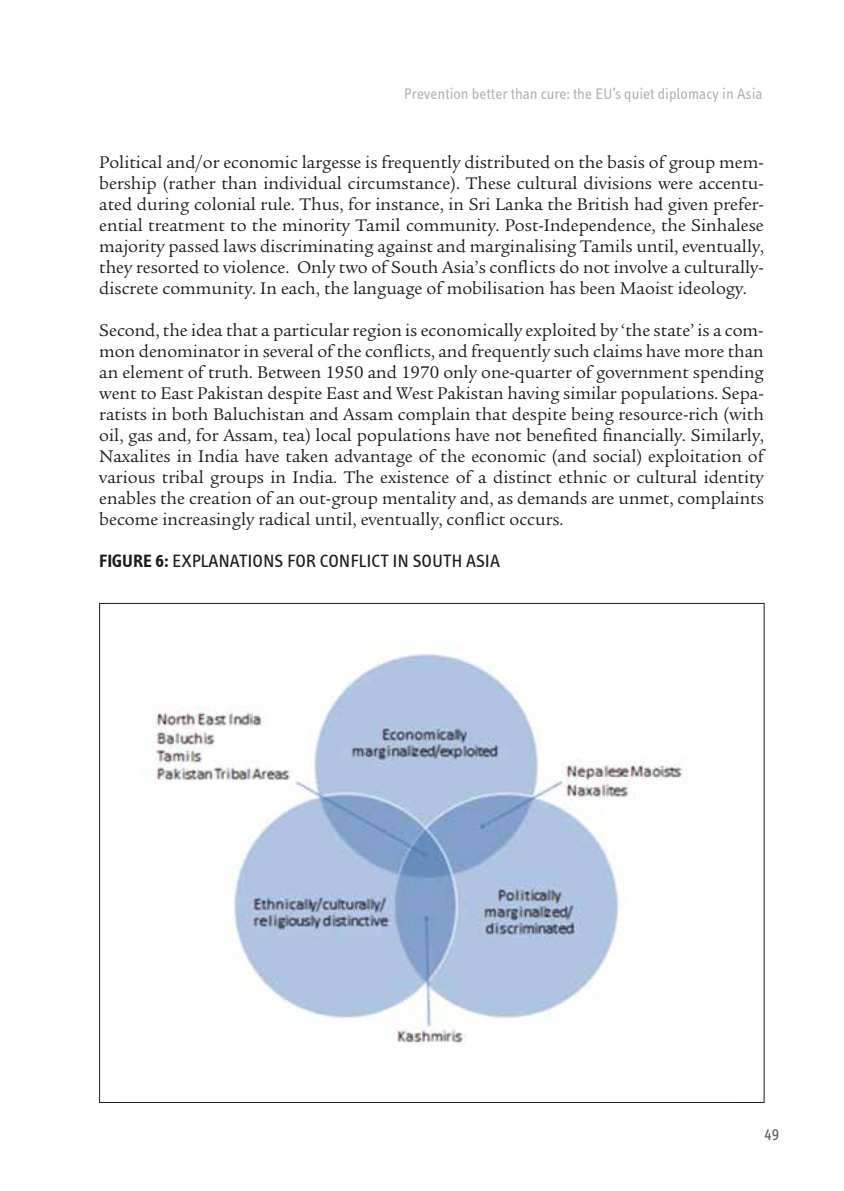
<style>
.page{position:relative;width:844px;height:1191px;background:#fff}
.page>*{position:absolute;margin:0;border:0;box-sizing:border-box;transform-origin:0 0}
.t1{font:18.38px/21px "Legacy Serif Std";color:#1d1d1b;text-align:justify}
.t2{font:18.38px "Info Text";color:#1d1d1b}
.t3{font:15.75px "Info Text";color:#b3b2b2}
.t4{font:15.75px "Info Text";color:#646363}
.s1{font-weight:700}
</style>
<div class="page">
<img style="left:143px;top:653px;width:539px;height:390px">
<p class="t3" style="left:404px;top:85px;width:360px">Prevention better than cure: the EU’s quiet diplomacy in Asia</p>
<p class="t1" style="left:99px;top:152px;width:666px">Political and/or economic largesse is frequently distributed on the basis of group mem&shy;bership (rather than individual circumstance). These cultural divisions were accentu&shy;ated during colonial rule. Thus, for instance, in Sri Lanka the British had given prefer&shy;ential treatment to the minority Tamil community. Post-Independence, the Sinhalese majority passed laws discriminating against and marginalising Tamils until, eventually, they resorted to violence. Only two of South Asia’s conflicts do not involve a culturally&shy;discrete community. In each, the language of mobilisation has been Maoist ideology.</p>
<p class="t1" style="left:99px;top:320px;width:666px">Second, the idea that a particular region is economically exploited by ‘the state’ is a com&shy;mon denominator in several of the conflicts, and frequently such claims have more than an element of truth. Between 1950 and 1970 only one-quarter of government spending went to East Pakistan despite East and West Pakistan having similar populations. Sepa&shy;ratists in both Baluchistan and Assam complain that despite being resource-rich (with oil, gas and, for Assam, tea) local populations have not benefited financially. Similarly, Naxalites in India have taken advantage of the economic (and social) exploitation of various tribal groups in India. The existence of a distinct ethnic or cultural identity enables the creation of an out-group mentality and, as demands are unmet, complaints become increasingly radical until, eventually, conflict occurs.</p>
<p class="t2" style="left:99px;top:550px;width:402px"><span class="s1">FIGURE 6:</span> EXPLANATIONS FOR CONFLICT IN SOUTH ASIA</p>
<p class="t4" style="left:764px;top:1124px;width:16px">49</p>
</div>
